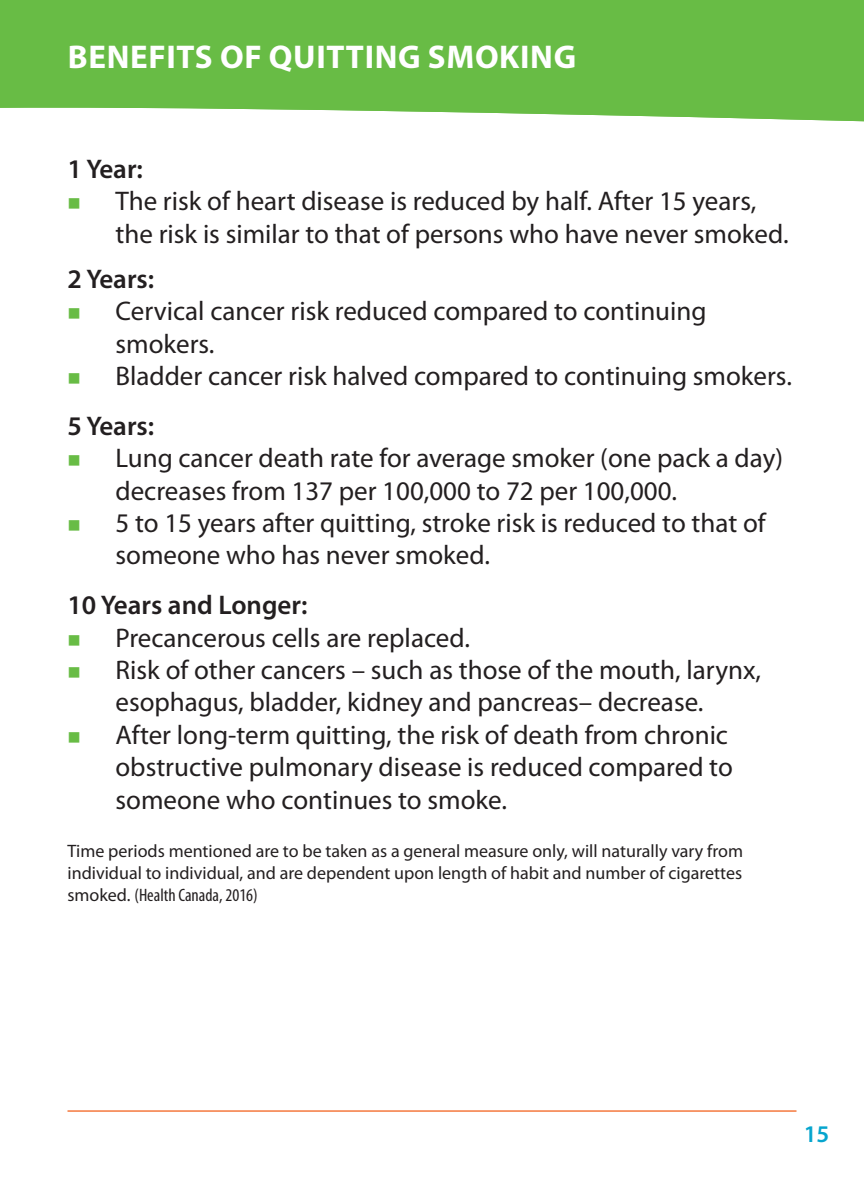
<style>
.page{position:relative;width:864px;height:1188px;background:#fff}
.page>*{position:absolute;margin:0;border:0;box-sizing:border-box;transform-origin:0 0}
.SECTION_HEADER__whit{font:700 33px "Myriad Pro";letter-spacing:.02em;color:#fff}
.TABS__1_-_Benefits_o{font:27px/32.4px "Myriad Pro";color:#231f20}
.TABS__1_space_after{font:27px/32.4px "Myriad Pro";color:#231f20}
.TABS__1{font:27px/32.4px "Myriad Pro";color:#231f20}
.Semi-bold_text{font:600 27px "Myriad Pro";color:#231f20}
.t1{font:600 24px "Myriad Pro";color:#06a5ce}
.footnotes{font:18px/21.6px "Myriad Pro";color:#231f20;text-align:justify}
.s1{color:#68bc45}
.s2{font-stretch:condensed}
</style>
<div class="page">
<hr style="left:68px;top:1110px;width:728px;height:2px;background:#f4793e">
<svg style="left:0;top:0;width:864px;height:122px;background:#73c153"></svg>
<p class="SECTION_HEADER__whit" style="left:68px;top:38px;width:510px">BENEFITS OF QUITTING SMOKING</p>
<p class="Semi-bold_text" style="left:68px;top:154px;width:77px">1 Year:</p>
<p class="TABS__1_space_after" style="left:116px;top:186px;width:672px;text-indent:-48px"><span class="s1">■</span> The risk of heart disease is reduced by half. After 15 years, the risk is similar to that of persons who have never smoked.</p>
<p class="Semi-bold_text" style="left:68px;top:264px;width:88px">2 Years:</p>
<p class="TABS__1_-_Benefits_o" style="left:116px;top:296px;width:593px;text-indent:-48px"><span class="s1">■</span> Cervical cancer risk reduced compared to continuing smokers.</p>
<p class="TABS__1" style="left:68px;top:360px;width:724px"><span class="s1">■</span> Bladder cancer risk halved compared to continuing smokers.</p>
<p class="Semi-bold_text" style="left:68px;top:411px;width:88px">5 Years:</p>
<p class="TABS__1_-_Benefits_o" style="left:116px;top:443px;width:669px;text-indent:-48px"><span class="s1">■</span> Lung cancer death rate for average smoker (one pack a day) decreases from 137 per 100,000 to 72 per 100,000.</p>
<p class="TABS__1" style="left:116px;top:507px;width:652px;text-indent:-48px"><span class="s1">■</span> 5 to 15 years after quitting, stroke risk is reduced to that of someone who has never smoked.</p>
<p class="Semi-bold_text" style="left:68px;top:590px;width:241px">10 Years and Longer:</p>
<p class="TABS__1_-_Benefits_o" style="left:68px;top:622px;width:402px"><span class="s1">■</span> Precancerous cells are replaced.</p>
<p class="TABS__1_-_Benefits_o" style="left:68px;top:654px;width:695px;text-align:center"><span class="s1">■</span> Risk of other cancers – such as those of the mouth, larynx, esophagus, bladder, kidney and pancreas– decrease.</p>
<p class="TABS__1_space_after" style="left:116px;top:719px;width:619px;text-indent:-48px"><span class="s1">■</span> After long-term quitting, the risk of death from chronic obstructive pulmonary disease is reduced compared to someone who continues to smoke.</p>
<p class="footnotes" style="left:68px;top:841px;width:677px">Time periods mentioned are to be taken as a general measure only, will naturally vary from individual to individual, and are dependent upon length of habit and number of cigarettes smoked. <span class="s2">(Health Canada, 2016)</span></p>
<p class="t1" style="left:804px;top:1121px;width:27px">15</p>
</div>
